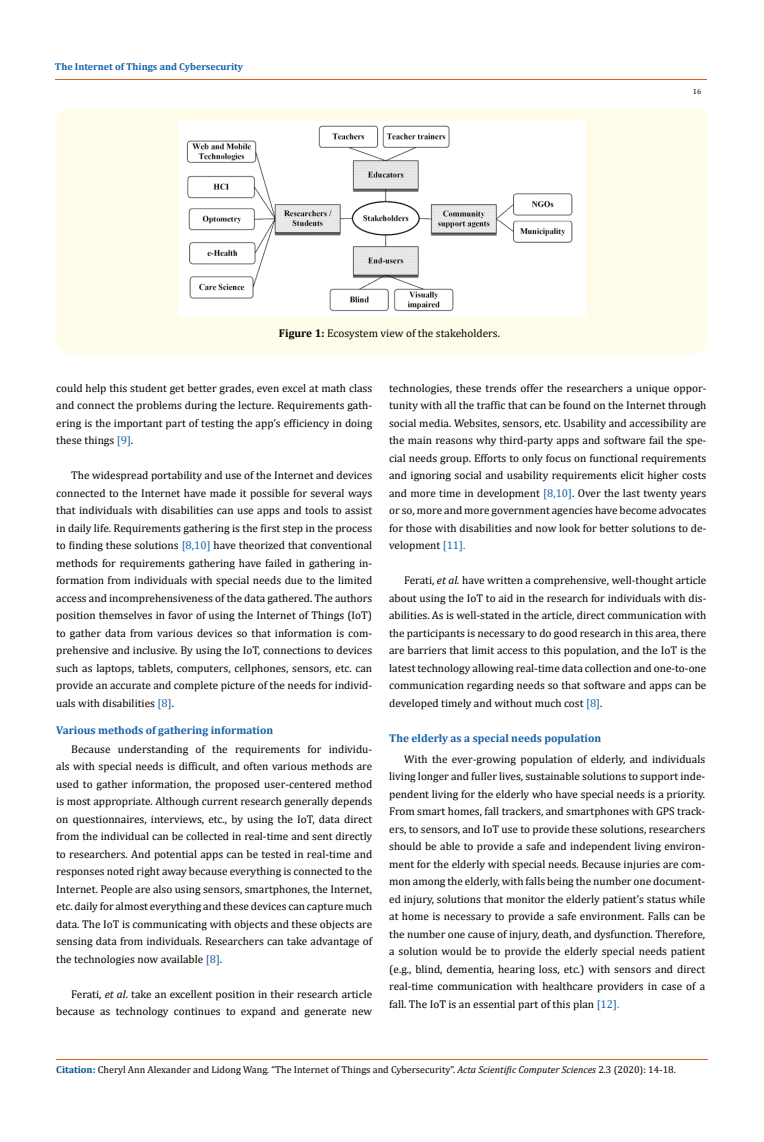
<style>
.page{position:relative;width:764px;height:1142px;background:#fff}
.page>*{position:absolute;margin:0;border:0;box-sizing:border-box;transform-origin:0 0}
.t1{font:11.25px/17.5px "Cambria";color:#000;text-align:justify}
.t2{font:700 11.25px "Cambria";color:#1560a6}
.t3{font:10px "Cambria";color:#000}
.t4{font:700 10px "Cambria";color:#1560a6}
.t5{font:7.5px "Cambria";color:#000}
.s1{font-weight:700}
.s2{color:#1560a6}
.s3{font-style:italic}
.s4{font-weight:700;color:#035089}
</style>
<div class="page">
<hr style="left:55px;top:79px;width:651px;height:1px;background:#e05d1a">
<div style="left:56px;top:108px;width:651px;height:246px;background:#fffde9;border-radius:15px"></div>
<img style="left:178px;top:121px;width:407px;height:195px">
<hr style="left:56px;top:1059px;width:651px;height:1px;background:#e05d1a">
<p class="t4" style="left:55px;top:60px;width:190px">The Internet of Things and Cybersecurity</p>
<p class="t1" style="left:279px;top:324px;width:222px"><span class="s1">Figure 1:</span> Ecosystem view of the stakeholders.</p>
<p class="t5" style="left:693px;top:87px;width:10px">16</p>
<p class="t1" style="left:56px;top:379px;width:317px">could help this student get better grades, even excel at math class and connect the problems during the lecture. Requirements gath&shy;ering is the important part of testing the app’s efficiency in doing these things <span class="s2">[9]</span>.</p>
<p class="t1" style="left:56px;top:466px;width:317px;text-indent:15px">The widespread portability and use of the Internet and devices connected to the Internet have made it possible for several ways that individuals with disabilities can use apps and tools to assist in daily life. Requirements gathering is the first step in the process to finding these solutions <span class="s2">[8,10]</span> have theorized that conventional methods for requirements gathering have failed in gathering in&shy;formation from individuals with special needs due to the limited access and incomprehensiveness of the data gathered. The authors position themselves in favor of using the Internet of Things (IoT) to gather data from various devices so that information is com&shy;prehensive and inclusive. By using the IoT, connections to devices such as laptops, tablets, computers, cellphones, sensors, etc. can provide an accurate and complete picture of the needs for individ&shy;uals with disabilities <span class="s2">[8]</span>.</p>
<p class="t2" style="left:56px;top:722px;width:218px">Various methods of gathering information</p>
<p class="t1" style="left:56px;top:740px;width:317px;text-indent:15px">Because understanding of the requirements for individu&shy;als with special needs is difficult, and often various methods are used to gather information, the proposed user-centered method is most appropriate. Although current research generally depends on questionnaires, interviews, etc., by using the IoT, data direct from the individual can be collected in real-time and sent directly to researchers. And potential apps can be tested in real-time and responses noted right away because everything is connected to the Internet. People are also using sensors, smartphones, the Internet, etc. daily for almost everything and these devices can capture much data. The IoT is communicating with objects and these objects are sensing data from individuals. Researchers can take advantage of the technologies now available <span class="s2">[8]</span>.</p>
<p class="t1" style="left:56px;top:985px;width:317px;text-align:right">Ferati, <span class="s3">et al</span>. take an excellent position in their research article because as technology continues to expand and generate new</p>
<p class="t1" style="left:389px;top:379px;width:319px">technologies, these trends offer the researchers a unique oppor&shy;tunity with all the traffic that can be found on the Internet through social media. Websites, sensors, etc. Usability and accessibility are the main reasons why third-party apps and software fail the spe&shy;cial needs group. Efforts to only focus on functional requirements and ignoring social and usability requirements elicit higher costs and more time in development <span class="s2">[8,10]</span>. Over the last twenty years or so, more and more government agencies have become advocates for those with disabilities and now look for better solutions to de&shy;velopment <span class="s2">[11].</span></p>
<p class="t1" style="left:389px;top:571px;width:319px;text-indent:15px">Ferati, <span class="s3">et al.</span> have written a comprehensive, well-thought article about using the IoT to aid in the research for individuals with dis&shy;abilities. As is well-stated in the article, direct communication with the participants is necessary to do good research in this area, there are barriers that limit access to this population, and the IoT is the latest technology allowing real-time data collection and one-to-one communication regarding needs so that software and apps can be developed timely and without much cost <span class="s2">[8]</span>.</p>
<p class="t2" style="left:389px;top:730px;width:213px">The elderly as a special needs population</p>
<p class="t1" style="left:389px;top:750px;width:317px;text-indent:15px">With the ever-growing population of elderly, and individuals living longer and fuller lives, sustainable solutions to support inde&shy;pendent living for the elderly who have special needs is a priority.<br>From smart homes, fall trackers, and smartphones with GPS track&shy;ers, to sensors, and IoT use to provide these solutions, researchers should be able to provide a safe and independent living environ&shy;ment for the elderly with special needs. Because injuries are com&shy;mon among the elderly, with falls being the number one document&shy;ed injury, solutions that monitor the elderly patient’s status while at home is necessary to provide a safe environment. Falls can be the number one cause of injury, death, and dysfunction. Therefore, a solution would be to provide the elderly special needs patient (e.g., blind, dementia, hearing loss, etc.) with sensors and direct real-time communication with healthcare providers in case of a fall. The IoT is an essential part of this plan <span class="s2">[12].</span></p>
<p class="t3" style="left:56px;top:1063px;width:621px"><span class="s4">Citation:</span> Cheryl Ann Alexander and Lidong Wang<span class="s3">.</span> “The Internet of Things and Cybersecurity”. <span class="s3">Acta Scientific Computer Sciences</span> 2.3 (2020): 14-18.</p>
</div>
